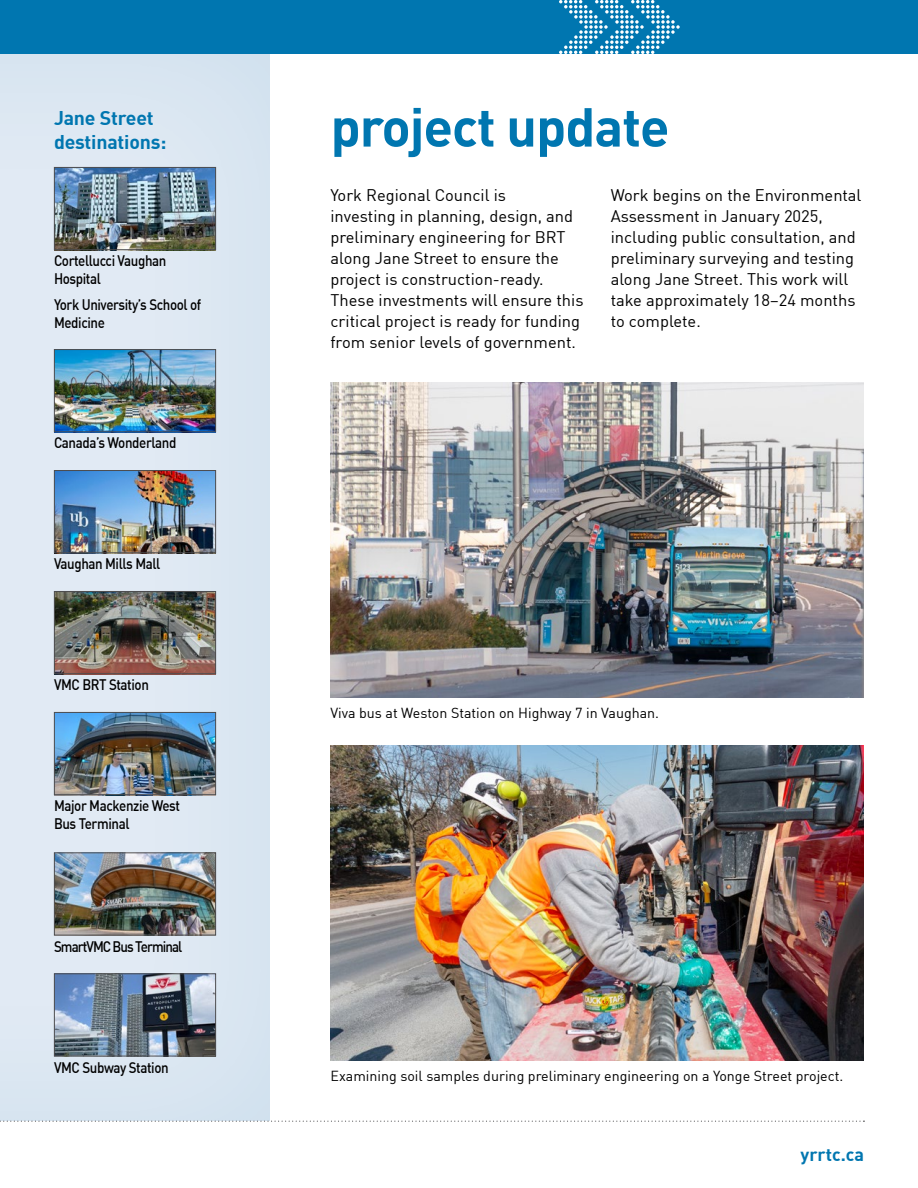
<style>
.page{position:relative;width:918px;height:1188px;background:#fff}
.page>*{position:absolute;margin:0;border:0;box-sizing:border-box;transform-origin:0 0}
.t1{font:700 54px "DIN";letter-spacing:-.02em;color:#0076b0}
.t2{font:700 19.5px/24px "DIN";letter-spacing:-.01em;color:#0076b0}
.t3{font:700 18px "DIN";color:#0076b0}
.t4{font:16.5px/21px "DIN";color:#000}
.t5{font:500 15px/18px "DIN";letter-spacing:-.03em;color:#000;scale:.89 1}
.t6{font:500 15px "DIN";letter-spacing:-.07em;color:#000;scale:.89 1}
.t7{font:14.25px "DIN";color:#000}
</style>
<div class="page">
<div style="left:0;top:42px;width:283px;height:1080px;background:#0076b0;opacity:.1"></div>
<div style="left:0;top:0;width:918px;height:54px;background:#0076b0"></div>
<svg style="left:559px;top:0;width:121px;height:54px"></svg>
<svg style="left:0;top:1121px;width:864px;height:1px"></svg>
<img style="left:330px;top:382px;width:534px;height:315px">
<img style="left:330px;top:746px;width:534px;height:315px">
<img style="left:56px;top:169px;width:158px;height:79px">
<div style="left:54px;top:167px;width:162px;height:83px;border:1px solid #4d4d4f"></div>
<img style="left:56px;top:351px;width:158px;height:79px">
<div style="left:54px;top:349px;width:162px;height:83px;border:1px solid #4d4d4f"></div>
<img style="left:56px;top:472px;width:158px;height:79px">
<div style="left:54px;top:470px;width:162px;height:83px;border:1px solid #4d4d4f"></div>
<img style="left:56px;top:593px;width:158px;height:79px">
<div style="left:54px;top:591px;width:162px;height:83px;border:1px solid #4d4d4f"></div>
<img style="left:56px;top:714px;width:158px;height:79px">
<div style="left:54px;top:712px;width:162px;height:83px;border:1px solid #4d4d4f"></div>
<img style="left:56px;top:854px;width:158px;height:79px">
<div style="left:54px;top:852px;width:162px;height:83px;border:1px solid #4d4d4f"></div>
<img style="left:56px;top:975px;width:158px;height:79px">
<div style="left:54px;top:973px;width:162px;height:83px;border:1px solid #4d4d4f"></div>
<p class="t2" style="left:54px;top:105px;width:114px">Jane Street destinations:</p>
<p class="t5" style="left:54px;top:251px;width:128px">Cortellucci Vaughan<br>Hospital</p>
<p class="t5" style="left:54px;top:295px;width:167px">York University’s School of<br>Medicine</p>
<p class="t5" style="left:54px;top:433px;width:139px">Canada’s Wonderland</p>
<p class="t5" style="left:54px;top:554px;width:121px">Vaughan Mills Mall</p>
<p class="t5" style="left:54px;top:675px;width:108px">VMC BRT Station</p>
<p class="t5" style="left:54px;top:796px;width:143px">Major Mackenzie West<br>Bus Terminal</p>
<p class="t6" style="left:54px;top:937px;width:146px">SmartVMC Bus Terminal</p>
<p class="t5" style="left:54px;top:1058px;width:130px">VMC Subway Station</p>
<h1 class="t1" style="left:330px;top:92px;width:341px">project update</h1>
<p class="t4" style="left:330px;top:184px;width:255px">York Regional Council is<br>investing in planning, design, and preliminary engineering for BRT along Jane Street to ensure the project is construction-ready.<br>These investments will ensure this critical project is ready for funding from senior levels of government.</p>
<p class="t4" style="left:611px;top:184px;width:252px">Work begins on the Environmental<br>Assessment in January 2025, including public consultation, and preliminary surveying and testing along Jane Street. This work will take approximately 18–24 months to complete.</p>
<p class="t7" style="left:330px;top:704px;width:330px">Viva bus at Weston Station on Highway 7 in Vaughan.</p>
<p class="t7" style="left:330px;top:1067px;width:514px">Examining soil samples during preliminary engineering on a Yonge Street project.</p>
<p class="t3" style="left:800px;top:1143px;width:65px">yrrtc.ca</p>
</div>
